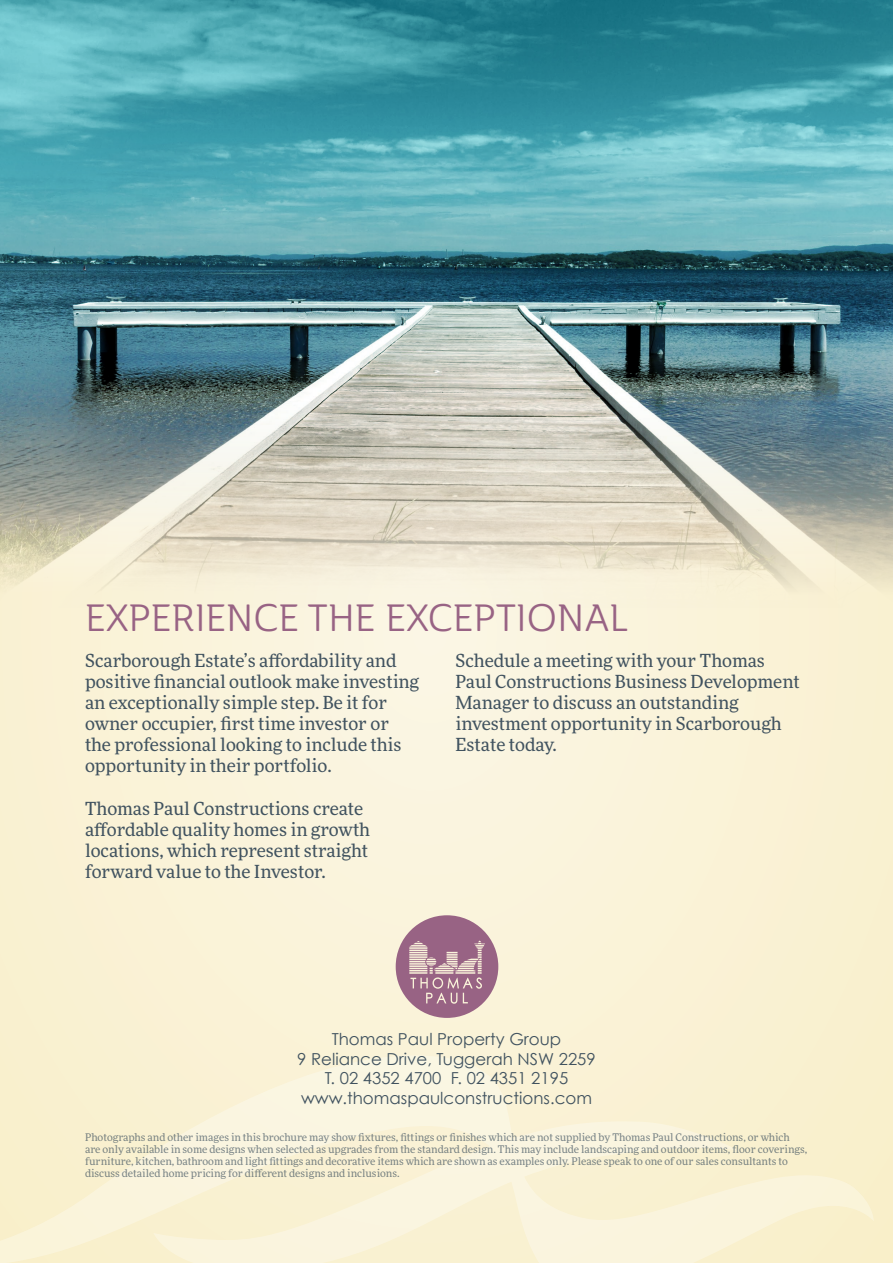
<style>
.page{position:relative;width:893px;height:1263px;background:#faf3d8}
.page>*{position:absolute;margin:0;border:0;box-sizing:border-box;transform-origin:0 0}
.t1{font:37.5px "Ainslie Nor Reg";color:#986384}
.t2{font:18px/21px "More Pro";color:#40525f}
.t3{font:16.5px "Century Gothic";color:#40525f}
.t4{font:10.5px/12px "More Pro";color:#40525f}
</style>
<div class="page">
<svg style="left:0;top:1055px;width:874px;height:208px"></svg>
<svg style="left:396px;top:915px;width:102px;height:103px"></svg>
<img style="left:0;top:554px;width:893px;height:53px">
<svg style="left:0;top:400px;width:893px;height:154px;background:#b5b9af"></svg>
<img style="left:0;top:256px;width:893px;height:144px">
<svg style="left:0;top:0;width:893px;height:256px;background:#52a6b1"></svg>
<p class="t1" style="left:85px;top:595px;width:545px">EXPERIENCE THE EXCEPTIONAL</p>
<p class="t2" style="left:85px;top:650px;width:336px">Scarborough Estate’s affordability and positive financial outlook make investing an exceptionally simple step. Be it for owner occupier, first time investor or the professional looking to include this opportunity in their portfolio.</p>
<p class="t2" style="left:85px;top:797px;width:286px">Thomas Paul Constructions create affordable quality homes in growth locations, which represent straight forward value to the Investor.</p>
<p class="t2" style="left:455px;top:650px;width:346px">Schedule a meeting with your Thomas Paul Constructions Business Development Manager to discuss an outstanding investment opportunity in Scarborough Estate today.</p>
<p class="t3" style="left:332px;top:1029px;width:231px">Thomas Paul Property Group</p>
<p class="t3" style="left:297px;top:1049px;width:300px">9 Reliance Drive, Tuggerah NSW 2259</p>
<p class="t3" style="left:325px;top:1068px;width:245px">T. 02 4352 4700 F. 02 4351 2195</p>
<p class="t3" style="left:301px;top:1088px;width:292px">www.thomaspaulconstructions.com</p>
<p class="t4" style="left:85px;top:1130px;width:724px">Photographs and other images in this brochure may show fixtures, fittings or finishes which are not supplied by Thomas Paul Constructions, or which are only available in some designs when selected as upgrades from the standard design. This may include landscaping and outdoor items, floor coverings, furniture, kitchen, bathroom and light fittings and decorative items which are shown as examples only. Please speak to one of our sales consultants to discuss detailed home pricing for different designs and inclusions.</p>
</div>
